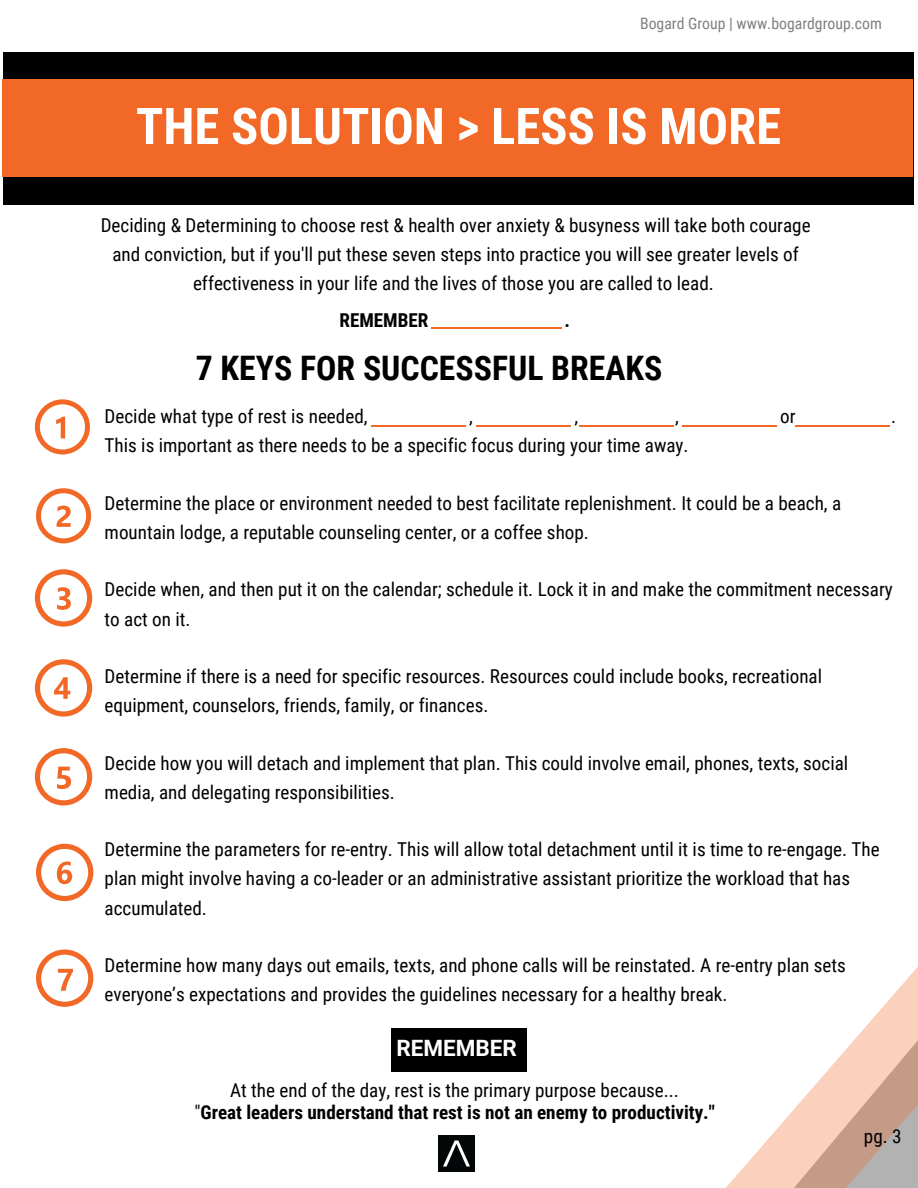
<style>
.page{position:relative;width:918px;height:1188px;background:#fff}
.page>*{position:absolute;margin:0;border:0;box-sizing:border-box;transform-origin:0 0}
.t1{font:700 50.7px "Roboto Condensed";color:#fff}
.t2{font:700 33.75px "Roboto Condensed";color:#000}
.t3{font:700 22.5px "Roboto";color:#fff}
.t4{font:19.2px/29.2px "Roboto Condensed";color:#000}
.t5{font:700 19.2px/22.5px "Roboto Condensed";color:#000;text-align:center}
.t6{font:15.75px "Roboto Condensed";color:#7f8080}
.s1{font-weight:400}
</style>
<div class="page">
<svg style="left:726px;top:967px;width:192px;height:221px"></svg>
<div style="left:3px;top:52px;width:911px;height:153px;background:#000"></div>
<div style="left:2px;top:79px;width:910px;height:98px;background:#f26927"></div>
<img style="left:439px;top:1135px;width:36px;height:36px">
<hr style="left:431px;top:327px;width:130px;height:1px;background:#f26927">
<svg style="left:36px;top:844px;width:57px;height:57px"></svg>
<svg style="left:35px;top:569px;width:57px;height:58px"></svg>
<svg style="left:35px;top:748px;width:57px;height:58px"></svg>
<svg style="left:35px;top:399px;width:55px;height:55px"></svg>
<svg style="left:35px;top:659px;width:57px;height:58px"></svg>
<svg style="left:36px;top:488px;width:55px;height:55px"></svg>
<svg style="left:36px;top:950px;width:57px;height:57px"></svg>
<hr style="left:371px;top:425px;width:95px;height:1px;background:#f26927">
<hr style="left:476px;top:425px;width:94px;height:1px;background:#f26927">
<hr style="left:579px;top:425px;width:95px;height:1px;background:#f26927">
<hr style="left:682px;top:425px;width:94px;height:1px;background:#f26927">
<hr style="left:795px;top:425px;width:95px;height:1px;background:#f26927">
<div style="left:392px;top:1028px;width:134px;height:44px;background:#000"></div>
<p class="t6" style="left:640px;top:13px;width:243px">Bogard Group | www.bogardgroup.com</p>
<h1 class="t1" style="left:136px;top:90px;width:647px">THE SOLUTION &gt; LESS IS MORE</h1>
<p class="t4" style="left:101px;top:210px;width:711px;text-align:center">Deciding &amp; Determining to choose rest &amp; health over anxiety &amp; busyness will take both courage and conviction, but if you'll put these seven steps into practice you will see greater levels of effectiveness in your life and the lives of those you are called to lead.</p>
<p class="t5" style="left:339px;top:309px;width:91px">REMEMBER</p>
<p class="t5" style="left:564px;top:309px;width:7px">.</p>
<h2 class="t2" style="left:196px;top:345px;width:468px">7 KEYS FOR SUCCESSFUL BREAKS</h2>
<p class="t4" style="left:105px;top:401px;width:264px">Decide what type of rest is needed,</p>
<p class="t4" style="left:469px;top:401px;width:5px">,</p>
<p class="t4" style="left:575px;top:401px;width:5px">,</p>
<p class="t4" style="left:675px;top:401px;width:5px">,</p>
<p class="t4" style="left:780px;top:401px;width:17px">or</p>
<p class="t4" style="left:891px;top:401px;width:7px">.</p>
<p class="t4" style="left:105px;top:430px;width:586px">This is important as there needs to be a specific focus during your time away.</p>
<p class="t4" style="left:105px;top:487px;width:738px">Determine the place or environment needed to best facilitate replenishment. It could be a beach, a mountain lodge, a reputable counseling center, or a coffee shop.</p>
<p class="t4" style="left:105px;top:574px;width:790px">Decide when, and then put it on the calendar; schedule it. Lock it in and make the commitment necessary to act on it.</p>
<p class="t4" style="left:105px;top:661px;width:719px">Determine if there is a need for specific resources. Resources could include books, recreational equipment, counselors, friends, family, or finances.</p>
<p class="t4" style="left:105px;top:747px;width:745px">Decide how you will detach and implement that plan. This could involve email, phones, texts, social media, and delegating responsibilities.</p>
<p class="t4" style="left:105px;top:834px;width:777px">Determine the parameters for re-entry. This will allow total detachment until it is time to re-engage. The plan might involve having a co-leader or an administrative assistant prioritize the workload that has accumulated.</p>
<p class="t4" style="left:105px;top:950px;width:743px">Determine how many days out emails, texts, and phone calls will be reinstated. A re-entry plan sets everyone’s expectations and provides the guidelines necessary for a healthy break.</p>
<p class="t3" style="left:397px;top:1033px;width:122px">REMEMBER</p>
<p class="t5" style="left:194px;top:1078px;width:522px"><span class="s1">At the end of the day, rest is the primary purpose because...<br>"</span>Great leaders understand that rest is not an enemy to productivity."</p>
<p class="t4" style="left:864px;top:1121px;width:39px">pg. 3</p>
</div>
